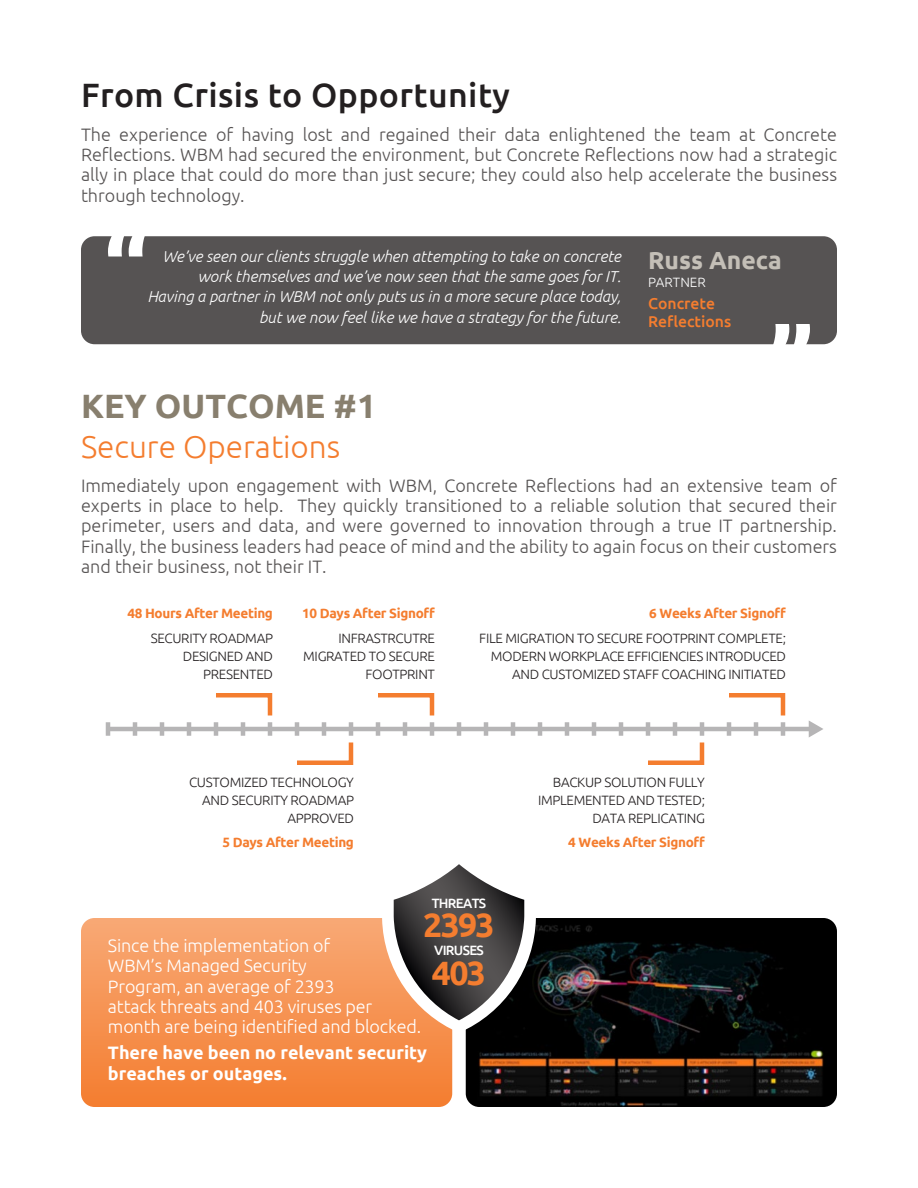
<style>
.page{position:relative;width:918px;height:1188px;background:#fff}
.page>*{position:absolute;margin:0;border:0;box-sizing:border-box;transform-origin:0 0}
.t1{font:500 33.75px "Ubuntu";letter-spacing:.01em;color:#231f20}
.t2{font:700 33.75px "Ubuntu";color:#887f6e}
.t3{font:700 33.75px "Ubuntu";letter-spacing:-.05em;color:#f47d2f}
.t4{font:300 31.5px "Ubuntu";color:#f47d2f}
.t5{font:700 24.75px "Ubuntu";color:#c4bfb7}
.t6{font:300 18px/20.2px "Ubuntu";color:#565353;text-align:justify}
.t7{font:300 18px/20.2px "Ubuntu";letter-spacing:-.01em;color:#fff}
.t8{font:700 18px/20.2px "Ubuntu";color:#fff}
.t9{font:italic 300 15.75px/20.2px "Ubuntu";color:#fff;text-align:right}
.t10{font:500 15.75px/18px "Ubuntu";color:#f47d2f}
.t11{font:300 13.5px/18px "Ubuntu";letter-spacing:-.025em;color:#231f20;text-align:right}
.t12{font:700 13.5px "Ubuntu";letter-spacing:-.025em;color:#f47d2f}
.t13{font:500 13.5px "Ubuntu";letter-spacing:-.05em;color:#fff}
.t14{font:300 13.5px "Ubuntu";color:#fff}
</style>
<div class="page">
<div style="left:81px;top:236px;width:756px;height:108px;background:#565353;border-radius:14px"></div>
<svg style="left:81px;top:918px;width:371px;height:189px;background:#f59150"></svg>
<img style="left:466px;top:918px;width:371px;height:189px">
<svg style="left:108px;top:236px;width:38px;height:20px"></svg>
<svg style="left:772px;top:324px;width:38px;height:21px"></svg>
<svg style="left:382px;top:864px;width:154px;height:169px"></svg>
<hr style="left:108px;top:727px;width:703px;height:4px;background:#b6b5b6">
<svg style="left:809px;top:721px;width:14px;height:16px"></svg>
<svg style="left:378px;top:693px;width:57px;height:23px"></svg>
<svg style="left:729px;top:693px;width:57px;height:23px"></svg>
<svg style="left:297px;top:742px;width:57px;height:23px"></svg>
<svg style="left:648px;top:742px;width:57px;height:23px"></svg>
<svg style="left:216px;top:693px;width:57px;height:23px"></svg>
<hr style="left:673px;top:722px;width:4px;height:14px;background:#b6b5b6">
<hr style="left:700px;top:722px;width:4px;height:14px;background:#b6b5b6">
<hr style="left:727px;top:722px;width:4px;height:14px;background:#b6b5b6">
<hr style="left:754px;top:722px;width:4px;height:14px;background:#b6b5b6">
<hr style="left:781px;top:722px;width:4px;height:14px;background:#b6b5b6">
<hr style="left:646px;top:722px;width:4px;height:14px;background:#b6b5b6">
<hr style="left:619px;top:722px;width:4px;height:14px;background:#b6b5b6">
<hr style="left:592px;top:722px;width:4px;height:14px;background:#b6b5b6">
<hr style="left:565px;top:722px;width:4px;height:14px;background:#b6b5b6">
<hr style="left:538px;top:722px;width:4px;height:14px;background:#b6b5b6">
<hr style="left:511px;top:722px;width:4px;height:14px;background:#b6b5b6">
<hr style="left:484px;top:722px;width:4px;height:14px;background:#b6b5b6">
<hr style="left:457px;top:722px;width:4px;height:14px;background:#b6b5b6">
<hr style="left:430px;top:722px;width:4px;height:14px;background:#b6b5b6">
<hr style="left:403px;top:722px;width:4px;height:14px;background:#b6b5b6">
<hr style="left:376px;top:722px;width:4px;height:14px;background:#b6b5b6">
<hr style="left:349px;top:722px;width:4px;height:14px;background:#b6b5b6">
<hr style="left:322px;top:722px;width:4px;height:14px;background:#b6b5b6">
<hr style="left:295px;top:722px;width:4px;height:14px;background:#b6b5b6">
<hr style="left:268px;top:722px;width:4px;height:14px;background:#b6b5b6">
<hr style="left:241px;top:722px;width:4px;height:14px;background:#b6b5b6">
<hr style="left:214px;top:722px;width:4px;height:14px;background:#b6b5b6">
<hr style="left:187px;top:722px;width:4px;height:14px;background:#b6b5b6">
<hr style="left:160px;top:722px;width:4px;height:14px;background:#b6b5b6">
<hr style="left:133px;top:722px;width:4px;height:14px;background:#b6b5b6">
<hr style="left:106px;top:722px;width:4px;height:14px;background:#b6b5b6">
<h1 class="t1" style="left:81px;top:74px;width:431px">From Crisis to Opportunity</h1>
<p class="t6" style="left:81px;top:124px;width:758px">The experience of having lost and regained their data enlightened the team at Concrete Reflections. WBM had secured the environment, but Concrete Reflections now had a strategic ally in place that could do more than just secure; they could also help accelerate the business through technology.</p>
<p class="t9" style="left:147px;top:246px;width:475px">We’ve seen our clients struggle when attempting to take on concrete work themselves and we’ve now seen that the same goes for IT.<br>Having a partner in WBM not only puts us in a more secure place today, but we now feel like we have a strategy for the future.</p>
<h3 class="t5" style="left:648px;top:245px;width:135px">Russ Aneca</h3>
<p class="t14" style="left:648px;top:274px;width:59px">PARTNER</p>
<p class="t10" style="left:648px;top:294px;width:85px">Concrete<br>Reflections</p>
<h1 class="t2" style="left:81px;top:385px;width:297px">KEY OUTCOME #1</h1>
<h2 class="t4" style="left:81px;top:428px;width:261px">Secure Operations</h2>
<p class="t6" style="left:81px;top:475px;width:758px">Immediately upon engagement with WBM, Concrete Reflections had an extensive team of experts in place to help. They quickly transitioned to a reliable solution that secured their perimeter, users and data, and were governed to innovation through a true IT partnership.<br>Finally, the business leaders had peace of mind and the ability to again focus on their customers and their business, not their IT.</p>
<p class="t12" style="left:127px;top:605px;width:147px">48 Hours After Meeting</p>
<p class="t11" style="left:151px;top:629px;width:124px">SECURITY ROADMAP<br>DESIGNED AND<br>PRESENTED</p>
<p class="t12" style="left:302px;top:605px;width:134px">10 Days After Signoff</p>
<p class="t11" style="left:303px;top:629px;width:133px">INFRASTRCUTRE<br>MIGRATED TO SECURE<br>FOOTPRINT</p>
<p class="t11" style="left:189px;top:773px;width:166px">CUSTOMIZED TECHNOLOGY<br>AND SECURITY ROADMAP<br>APPROVED</p>
<p class="t12" style="left:222px;top:834px;width:133px">5 Days After Meeting</p>
<p class="t12" style="left:649px;top:605px;width:138px">6 Weeks After Signoff</p>
<p class="t11" style="left:479px;top:629px;width:308px">FILE MIGRATION TO SECURE FOOTPRINT COMPLETE;<br>MODERN WORKPLACE EFFICIENCIES INTRODUCED<br>AND CUSTOMIZED STAFF COACHING INITIATED</p>
<p class="t11" style="left:538px;top:773px;width:168px">BACKUP SOLUTION FULLY<br>IMPLEMENTED AND TESTED;<br>DATA REPLICATING</p>
<p class="t12" style="left:568px;top:834px;width:138px">4 Weeks After Signoff</p>
<p class="t13" style="left:432px;top:895px;width:56px">THREATS</p>
<h1 class="t3" style="left:423px;top:905px;width:73px">2393</h1>
<p class="t13" style="left:434px;top:942px;width:51px">VIRUSES</p>
<h1 class="t3" style="left:432px;top:952px;width:56px">403</h1>
<p class="t7" style="left:108px;top:935px;width:315px">Since the implementation of<br>WBM’s Managed Security<br>Program, an average of 2393<br>attack threats and 403 viruses per month are being identified and blocked.</p>
<p class="t8" style="left:108px;top:1043px;width:321px">There have been no relevant security breaches or outages.</p>
</div>
